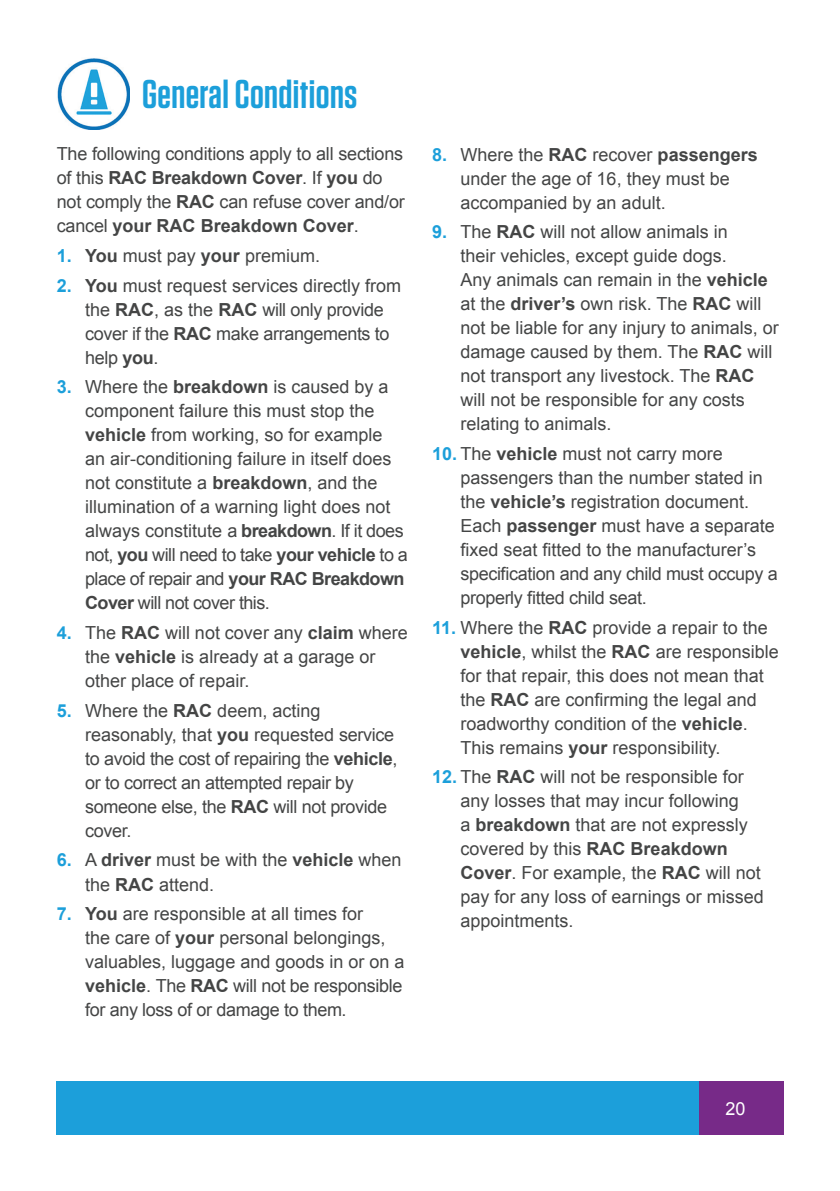
<style>
.page{position:relative;width:840px;height:1191px;background:#fff}
.page>*{position:absolute;margin:0;border:0;box-sizing:border-box;transform-origin:0 0}
.t1{font:600 40px "Tungsten";letter-spacing:.01em;color:#1c9fda}
.t2{font:18px/24px "Arial";color:#444545}
.t3{font:18px/24px "Arial";letter-spacing:-.02em;color:#444545}
.t4{font:18px "Arial";color:#fff}
.s1{font-weight:700}
.s2{font-weight:700;color:#1c9fda}
</style>
<div class="page">
<div style="left:57px;top:1080px;width:641px;height:54px;background:#1c9fda"></div>
<div style="left:698px;top:1080px;width:84px;height:54px;background:#772a88"></div>
<img style="left:57px;top:58px;width:72px;height:72px">
<h1 class="t1" style="left:142px;top:73px;width:217px">General Conditions</h1>
<p class="t2" style="left:57px;top:142px;width:349px">The following conditions apply to all sections of this <span class="s1">RAC Breakdown Cover</span>. If <span class="s1">you</span> do not comply the <span class="s1">RAC</span> can refuse cover and/or cancel <span class="s1">your RAC Breakdown Cover</span>.</p>
<p class="t2" style="left:57px;top:244px;width:265px"><span class="s2">1.</span> <span class="s1">You</span> must pay <span class="s1">your</span> premium.</p>
<p class="t3" style="left:85px;top:274px;width:317px;text-indent:-28px"><span class="s2">2.</span> <span class="s1">You</span> must request services directly from the <span class="s1">RAC</span>, as the <span class="s1">RAC</span> will only provide cover if the <span class="s1">RAC</span> make arrangements to help <span class="s1">you</span>.</p>
<p class="t2" style="left:85px;top:375px;width:324px;text-indent:-28px"><span class="s2">3.</span> Where the <span class="s1">breakdown</span> is caused by a component failure this must stop the <span class="s1">vehicle</span> from working, so for example<br>an air-conditioning failure in itself does not constitute a <span class="s1">breakdown</span>, and the illumination of a warning light does not always constitute a <span class="s1">breakdown</span>. If it does not, <span class="s1">you</span> will need to take <span class="s1">your vehicle</span> to a place of repair and <span class="s1">your RAC Breakdown Cover</span> will not cover this.</p>
<p class="t2" style="left:85px;top:621px;width:324px;text-indent:-28px"><span class="s2">4.</span> The <span class="s1">RAC</span> will not cover any <span class="s1">claim</span> where the <span class="s1">vehicle</span> is already at a garage or other place of repair.</p>
<p class="t3" style="left:85px;top:698px;width:314px;text-indent:-28px"><span class="s2">5.</span> Where the <span class="s1">RAC</span> deem, acting reasonably, that <span class="s1">you</span> requested service to avoid the cost of repairing the <span class="s1">vehicle</span>, or to correct an attempted repair by someone else, the <span class="s1">RAC</span> will not provide cover.</p>
<p class="t2" style="left:85px;top:848px;width:318px;text-indent:-28px"><span class="s2">6.</span> A <span class="s1">driver</span> must be with the <span class="s1">vehicle</span> when the <span class="s1">RAC</span> attend.</p>
<p class="t2" style="left:85px;top:902px;width:321px;text-indent:-28px"><span class="s2">7.</span> <span class="s1">You</span> are responsible at all times for<br>the care of <span class="s1">your</span> personal belongings, valuables, luggage and goods in or on a <span class="s1">vehicle</span>. The <span class="s1">RAC</span> will not be responsible for any loss of or damage to them.</p>
<p class="t2" style="left:460px;top:142px;width:299px;text-indent:-28px"><span class="s2">8.</span> Where the <span class="s1">RAC</span> recover <span class="s1">passengers </span>under the age of 16, they must be accompanied by an adult.</p>
<p class="t2" style="left:460px;top:220px;width:320px;text-indent:-28px"><span class="s2">9.</span> The <span class="s1">RAC</span> will not allow animals in<br>their vehicles, except guide dogs.<br>Any animals can remain in the <span class="s1">vehicle </span>at the <span class="s1">driver’s</span> own risk. The <span class="s1">RAC</span> will not be liable for any injury to animals, or damage caused by them. The <span class="s1">RAC</span> will not transport any livestock. The <span class="s1">RAC </span>will not be responsible for any costs relating to animals.</p>
<p class="t2" style="left:460px;top:442px;width:319px;text-indent:-28px"><span class="s2">10.</span> The <span class="s1">vehicle</span> must not carry more passengers than the number stated in the <span class="s1">vehicle’s</span> registration document.<br>Each <span class="s1">passenger</span> must have a separate fixed seat fitted to the manufacturer’s specification and any child must occupy a properly fitted child seat.</p>
<p class="t2" style="left:460px;top:615px;width:320px;text-indent:-28px"><span class="s2">11.</span> Where the <span class="s1">RAC</span> provide a repair to the <span class="s1">vehicle</span>, whilst the <span class="s1">RAC</span> are responsible for that repair, this does not mean that the <span class="s1">RAC</span> are confirming the legal and roadworthy condition of the <span class="s1">vehicle</span>.<br>This remains <span class="s1">your</span> responsibility.</p>
<p class="t2" style="left:460px;top:765px;width:305px;text-indent:-28px"><span class="s2">12.</span> The <span class="s1">RAC</span> will not be responsible for any losses that may incur following<br>a <span class="s1">breakdown</span> that are not expressly covered by this <span class="s1">RAC Breakdown<br>Cover</span>. For example, the <span class="s1">RAC</span> will not pay for any loss of earnings or missed appointments.</p>
<p class="t4" style="left:725px;top:1097px;width:22px">20</p>
</div>
